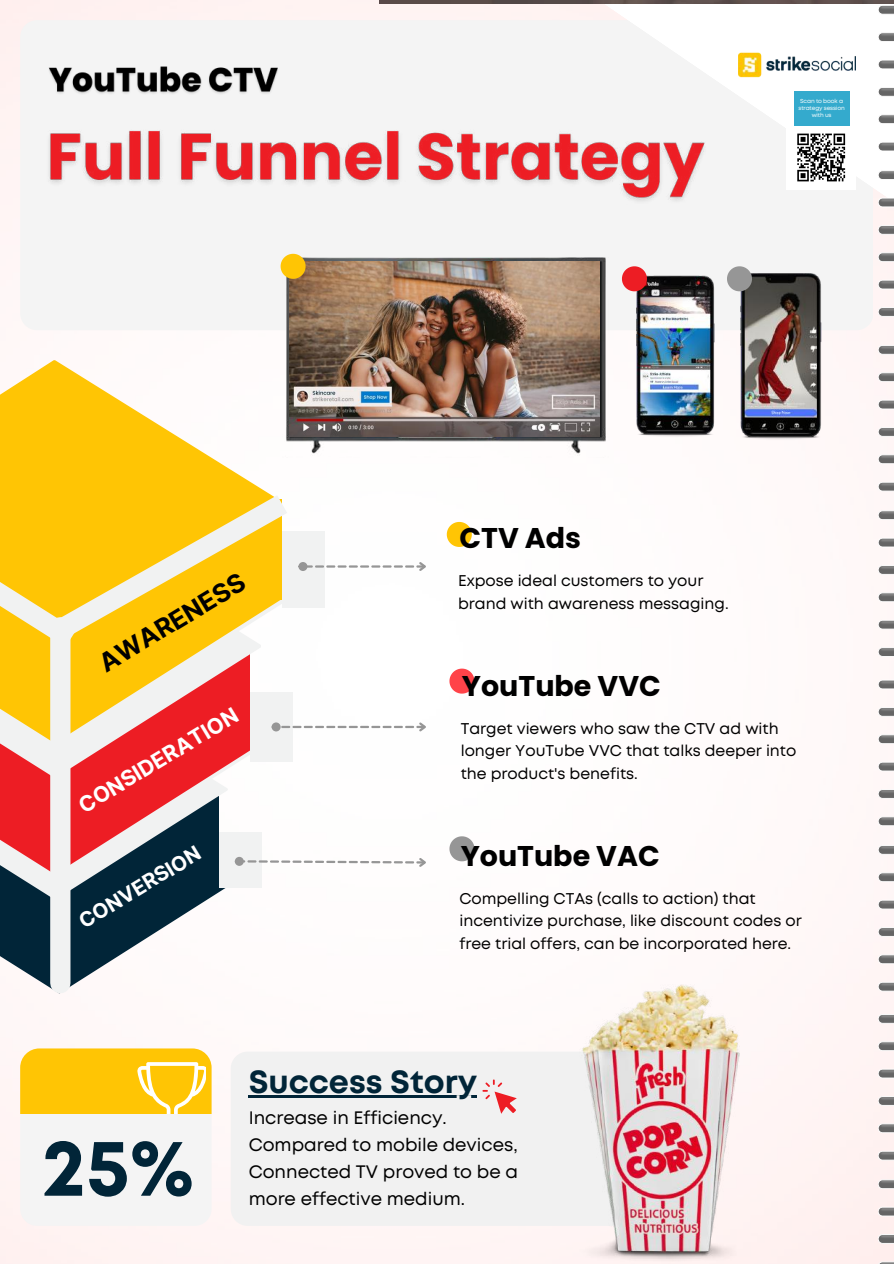
<style>
.page{position:relative;width:894px;height:1264px;background:#fff}
.page>*{position:absolute;margin:0;border:0;box-sizing:border-box;transform-origin:0 0}
.t1{font:700 80.55px "Mont";color:#012538}
.t2{font:700 32.1px "Mont";color:#012538}
.t3{font:700 28.5px "Poppins";color:#000}
.t4{font:700 25.65px "Inter";color:#000}
.t5{font:700 21.6px "Inter";color:#fff}
.t6{font:700 20.4px "Inter";color:#fff}
.t7{font:18px/27px "Mont";color:#000}
.t8{font:15.6px/22.5px "Mont";color:#000}
.t9{font:5.85px/7.2px "Mont";letter-spacing:-.02em;color:#fff;text-align:center}
</style>
<div class="page">
<img style="left:0;top:0;width:893px;height:1263px">
<div style="left:20px;top:20px;width:852px;height:310px;background:#f4f4f4"></div>
<svg style="left:584px;top:3px;width:309px;height:217px;fill:#f4f4f4"></svg>
<img style="left:738px;top:51px;width:117px;height:27px">
<div style="left:786px;top:83px;width:69px;height:107px;background:#fff"></div>
<div style="left:793px;top:91px;width:55px;height:34px;background:#34aacd"></div>
<svg style="left:797px;top:133px;width:49px;height:49px"></svg>
<svg style="left:877px;top:5px;width:16px;height:9px"></svg>
<img style="left:878px;top:4px;width:15px;height:5px">
<svg style="left:877px;top:33px;width:16px;height:9px"></svg>
<img style="left:878px;top:32px;width:15px;height:5px">
<svg style="left:877px;top:60px;width:16px;height:9px"></svg>
<img style="left:878px;top:59px;width:15px;height:5px">
<svg style="left:877px;top:87px;width:16px;height:9px"></svg>
<img style="left:878px;top:87px;width:15px;height:4px">
<svg style="left:877px;top:115px;width:16px;height:9px"></svg>
<img style="left:878px;top:114px;width:15px;height:5px">
<svg style="left:877px;top:142px;width:16px;height:9px"></svg>
<img style="left:878px;top:141px;width:15px;height:5px">
<svg style="left:877px;top:171px;width:16px;height:9px"></svg>
<img style="left:878px;top:170px;width:15px;height:5px">
<svg style="left:877px;top:198px;width:16px;height:9px"></svg>
<img style="left:878px;top:197px;width:15px;height:5px">
<svg style="left:877px;top:225px;width:16px;height:9px"></svg>
<img style="left:878px;top:224px;width:15px;height:5px">
<svg style="left:877px;top:253px;width:16px;height:9px"></svg>
<img style="left:878px;top:252px;width:15px;height:5px">
<svg style="left:877px;top:280px;width:16px;height:9px"></svg>
<img style="left:878px;top:279px;width:15px;height:5px">
<svg style="left:877px;top:307px;width:16px;height:9px"></svg>
<img style="left:878px;top:307px;width:15px;height:4px">
<svg style="left:877px;top:345px;width:16px;height:9px"></svg>
<img style="left:878px;top:344px;width:15px;height:5px">
<svg style="left:877px;top:373px;width:16px;height:8px"></svg>
<img style="left:878px;top:372px;width:15px;height:5px">
<svg style="left:877px;top:400px;width:16px;height:9px"></svg>
<img style="left:878px;top:399px;width:15px;height:5px">
<svg style="left:877px;top:427px;width:16px;height:9px"></svg>
<img style="left:878px;top:426px;width:15px;height:5px">
<svg style="left:877px;top:455px;width:16px;height:9px"></svg>
<img style="left:878px;top:454px;width:15px;height:5px">
<svg style="left:877px;top:482px;width:16px;height:9px"></svg>
<img style="left:878px;top:481px;width:15px;height:5px">
<svg style="left:877px;top:511px;width:16px;height:8px"></svg>
<img style="left:878px;top:510px;width:15px;height:5px">
<svg style="left:877px;top:538px;width:16px;height:9px"></svg>
<img style="left:878px;top:537px;width:15px;height:5px">
<svg style="left:877px;top:565px;width:16px;height:9px"></svg>
<img style="left:878px;top:564px;width:15px;height:5px">
<svg style="left:877px;top:593px;width:16px;height:8px"></svg>
<img style="left:878px;top:592px;width:15px;height:5px">
<svg style="left:877px;top:620px;width:16px;height:9px"></svg>
<img style="left:878px;top:619px;width:15px;height:5px">
<svg style="left:877px;top:647px;width:16px;height:9px"></svg>
<img style="left:878px;top:646px;width:15px;height:5px">
<svg style="left:877px;top:680px;width:16px;height:9px"></svg>
<img style="left:878px;top:679px;width:15px;height:5px">
<svg style="left:877px;top:707px;width:16px;height:9px"></svg>
<img style="left:878px;top:706px;width:15px;height:5px">
<svg style="left:877px;top:734px;width:16px;height:9px"></svg>
<img style="left:878px;top:734px;width:15px;height:4px">
<svg style="left:877px;top:762px;width:16px;height:9px"></svg>
<img style="left:878px;top:761px;width:15px;height:5px">
<svg style="left:877px;top:789px;width:16px;height:9px"></svg>
<img style="left:878px;top:788px;width:15px;height:5px">
<svg style="left:877px;top:816px;width:16px;height:9px"></svg>
<img style="left:878px;top:816px;width:15px;height:4px">
<svg style="left:877px;top:845px;width:16px;height:9px"></svg>
<img style="left:878px;top:844px;width:15px;height:5px">
<svg style="left:877px;top:872px;width:16px;height:9px"></svg>
<img style="left:878px;top:872px;width:15px;height:4px">
<svg style="left:877px;top:900px;width:16px;height:9px"></svg>
<img style="left:878px;top:899px;width:15px;height:5px">
<svg style="left:877px;top:927px;width:16px;height:9px"></svg>
<img style="left:878px;top:926px;width:15px;height:5px">
<svg style="left:877px;top:954px;width:16px;height:9px"></svg>
<img style="left:878px;top:954px;width:15px;height:4px">
<svg style="left:877px;top:982px;width:16px;height:9px"></svg>
<img style="left:878px;top:981px;width:15px;height:5px">
<svg style="left:877px;top:1014px;width:16px;height:9px"></svg>
<img style="left:878px;top:1013px;width:15px;height:5px">
<svg style="left:877px;top:1041px;width:16px;height:9px"></svg>
<img style="left:878px;top:1040px;width:15px;height:5px">
<svg style="left:877px;top:1069px;width:16px;height:9px"></svg>
<img style="left:878px;top:1068px;width:15px;height:5px">
<svg style="left:877px;top:1096px;width:16px;height:9px"></svg>
<img style="left:878px;top:1095px;width:15px;height:5px">
<svg style="left:877px;top:1123px;width:16px;height:9px"></svg>
<img style="left:878px;top:1122px;width:15px;height:5px">
<svg style="left:877px;top:1151px;width:16px;height:9px"></svg>
<img style="left:878px;top:1150px;width:15px;height:5px">
<svg style="left:877px;top:1179px;width:16px;height:9px"></svg>
<img style="left:878px;top:1178px;width:15px;height:5px">
<svg style="left:877px;top:1207px;width:16px;height:8px"></svg>
<img style="left:878px;top:1206px;width:15px;height:5px">
<svg style="left:877px;top:1234px;width:16px;height:9px"></svg>
<img style="left:878px;top:1233px;width:15px;height:5px">
<img style="left:878px;top:1260px;width:15px;height:3px">
<svg style="left:0;top:887px;width:232px;height:106px"></svg>
<svg style="left:0;top:878px;width:228px;height:21px;background:#1f3e4f"></svg>
<svg style="left:0;top:777px;width:261px;height:101px"></svg>
<svg style="left:0;top:747px;width:261px;height:30px;fill:#ed1d24"></svg>
<svg style="left:0;top:457px;width:289px;height:290px"></svg>
<svg style="left:0;top:360px;width:282px;height:116px"></svg>
<div style="left:50px;top:627px;width:20px;height:356px;background:#f1f2f2"></div>
<svg style="left:0;top:429px;width:99px;height:237px;background:#fec814"></svg>
<svg style="left:24px;top:476px;width:286px;height:186px"></svg>
<div style="left:282px;top:531px;width:43px;height:76px;background:#f1f2f2"></div>
<div style="left:250px;top:692px;width:43px;height:69px;background:#f1f2f2"></div>
<div style="left:218px;top:832px;width:43px;height:55px;background:#f1f2f2"></div>
<svg style="left:306px;top:560px;width:122px;height:13px"></svg>
<div style="left:299px;top:563px;width:7px;height:7px;background:#969696;border-radius:50%"></div>
<div style="left:298px;top:562px;width:9px;height:9px;border:2px solid #969696;border-radius:50%"></div>
<svg style="left:281px;top:720px;width:147px;height:13px"></svg>
<div style="left:273px;top:723px;width:6px;height:7px;background:#969696;border-radius:50%"></div>
<div style="left:271px;top:722px;width:9px;height:9px;border:2px solid #969696;border-radius:50%"></div>
<svg style="left:236px;top:855px;width:192px;height:14px"></svg>
<div style="left:235px;top:856px;width:9px;height:9px;border:2px solid #969696;border-radius:50%"></div>
<div style="left:231px;top:1051px;width:400px;height:174px;background:#f1f1f1;border-radius:17px"></div>
<div style="left:20px;top:1051px;width:191px;height:174px;background:#f4f4f4;border-radius:17px"></div>
<img style="left:379px;top:0;width:514px;height:3px">
<img style="left:573px;top:984px;width:166px;height:279px">
<img style="left:271px;top:257px;width:341px;height:200px">
<img style="left:724px;top:266px;width:104px;height:177px">
<img style="left:612px;top:239px;width:111px;height:232px">
<svg style="left:446px;top:522px;width:25px;height:24px"></svg>
<svg style="left:449px;top:668px;width:25px;height:25px"></svg>
<svg style="left:449px;top:836px;width:25px;height:25px"></svg>
<img style="left:289px;top:262px;width:310px;height:174px">
<svg style="left:280px;top:254px;width:25px;height:24px"></svg>
<svg style="left:621px;top:266px;width:25px;height:25px"></svg>
<svg style="left:726px;top:266px;width:25px;height:25px"></svg>
<svg style="left:20px;top:1048px;width:191px;height:65px;background:#feca1a"></svg>
<svg style="left:482px;top:1079px;width:34px;height:34px"></svg>
<img style="left:45px;top:57px;width:237px;height:47px">
<img style="left:42px;top:112px;width:671px;height:96px">
<hr style="left:248px;top:1095px;width:229px;height:2px;background:#012538">
<h3 class="t4" style="left:93px;top:651px;width:167px;rotate:-31deg">AWARENESS</h3>
<h3 class="t5" style="left:74px;top:795px;width:183px;rotate:-31deg">CONSIDERATION</h3>
<h3 class="t6" style="left:74px;top:911px;width:139px;rotate:-31deg">CONVERSION</h3>
<p class="t9" style="left:798px;top:98px;width:48px">Scan to book a strategy session with us</p>
<h3 class="t3" style="left:459px;top:518px;width:123px">CTV Ads</h3>
<p class="t8" style="left:458px;top:570px;width:272px">Expose ideal customers to your brand with awareness messaging.</p>
<h3 class="t3" style="left:462px;top:666px;width:200px">YouTube VVC</h3>
<p class="t8" style="left:460px;top:718px;width:337px">Target viewers who saw the CTV ad with longer YouTube VVC that talks deeper into the product's benefits.</p>
<h3 class="t3" style="left:460px;top:836px;width:200px">YouTube VAC</h3>
<p class="t8" style="left:459px;top:888px;width:344px">Compelling CTAs (calls to action) that incentivize purchase, like discount codes or free trial offers, can be incorporated here.</p>
<h1 class="t1" style="left:42px;top:1137px;width:154px">25%</h1>
<h2 class="t2" style="left:248px;top:1070px;width:230px">Success Story</h2>
<p class="t7" style="left:249px;top:1105px;width:271px">Increase in Efficiency.<br>Compared to mobile devices,<br>Connected TV proved to be a</p>
<p class="t7" style="left:249px;top:1186px;width:218px">more effective medium.</p>
</div>
